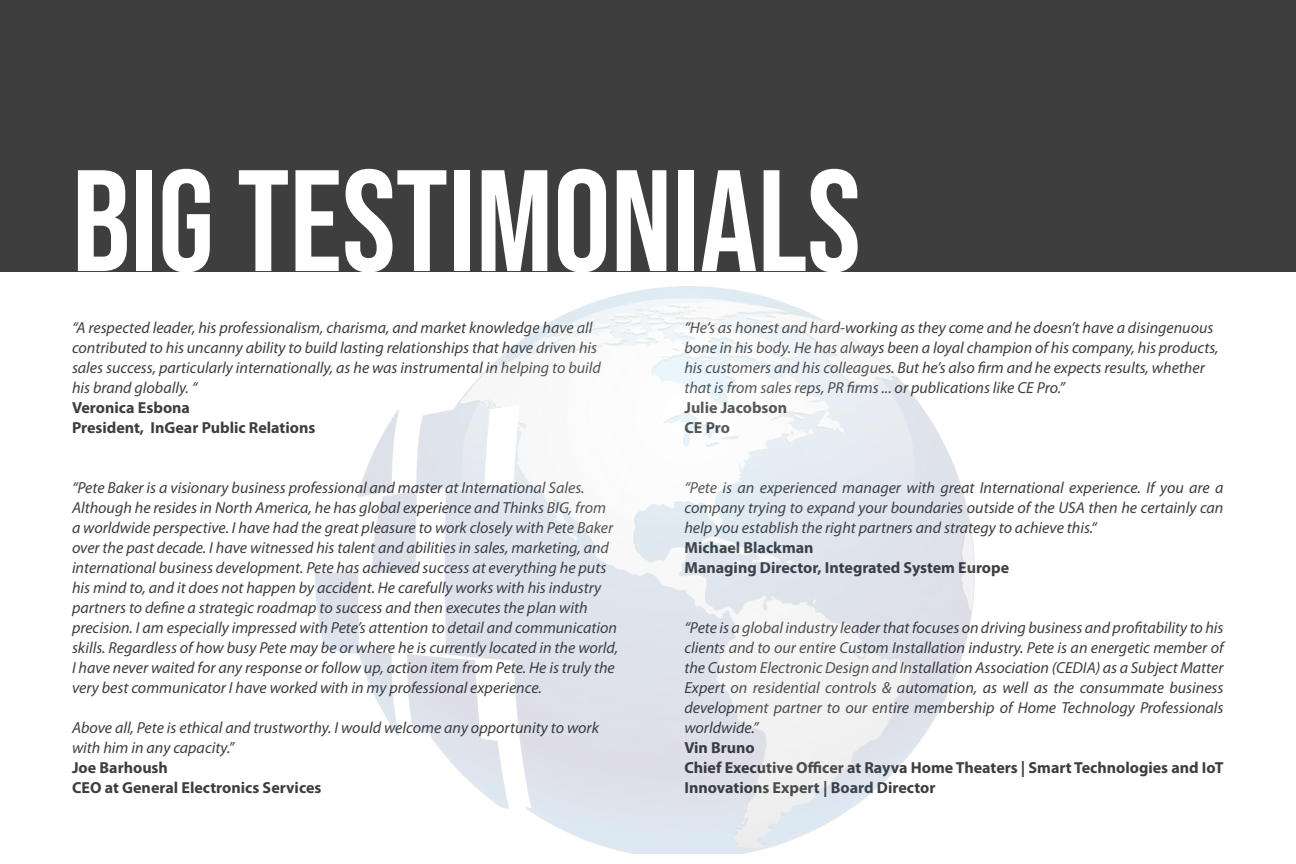
<style>
.page{position:relative;width:1296px;height:864px;background:#fff}
.page>*{position:absolute;margin:0;border:0;box-sizing:border-box;transform-origin:0 0}
.t1{font:144px "Bebas Neue";color:#fff}
.t2{font:italic 16px/20px "Myriad Pro";color:#3e3e3f}
.t3{font:700 16px/20px "Myriad Pro";color:#3e3e3f}
</style>
<div class="page">
<img style="left:237px;top:271px;width:820px;height:583px">
<div style="left:0;top:0;width:1296px;height:271px;background:#3e3e3f"></div>
<p class="t1" style="left:72px;top:140px;width:790px">big TESTIMONIALS</p>
<p class="t2" style="left:72px;top:317px;width:531px">“A respected leader, his professionalism, charisma, and market knowledge have all contributed to his uncanny ability to build lasting relationships that have driven his sales success, particularly internationally, as he was instrumental in helping to build his brand globally. “</p>
<p class="t3" style="left:72px;top:397px;width:120px">Veronica Esbona</p>
<p class="t3" style="left:72px;top:417px;width:245px">President, InGear Public Relations</p>
<p class="t2" style="left:72px;top:477px;width:548px">“Pete Baker is a visionary business professional and master at International Sales.<br>Although he resides in North America, he has global experience and Thinks BIG, from a worldwide perspective. I have had the great pleasure to work closely with Pete Baker over the past decade. I have witnessed his talent and abilities in sales, marketing, and international business development. Pete has achieved success at everything he puts his mind to, and it does not happen by accident. He carefully works with his industry partners to define a strategic roadmap to success and then executes the plan with precision. I am especially impressed with Pete’s attention to detail and communication skills. Regardless of how busy Pete may be or where he is currently located in the world, I have never waited for any response or follow up, action item from Pete. He is truly the very best communicator I have worked with in my professional experience.</p>
<p class="t2" style="left:72px;top:717px;width:528px">Above all, Pete is ethical and trustworthy. I would welcome any opportunity to work with him in any capacity.”</p>
<p class="t3" style="left:72px;top:757px;width:97px">Joe Barhoush</p>
<p class="t3" style="left:72px;top:777px;width:251px">CEO at General Electronics Services</p>
<p class="t2" style="left:684px;top:317px;width:536px">“He’s as honest and hard-working as they come and he doesn’t have a disingenuous bone in his body. He has always been a loyal champion of his company, his products, his customers and his colleagues. But he’s also firm and he expects results, whether that is from sales reps, PR firms ... or publications like CE Pro.”</p>
<p class="t3" style="left:684px;top:397px;width:104px">Julie Jacobson</p>
<p class="t3" style="left:684px;top:417px;width:47px">CE Pro</p>
<p class="t2" style="left:684px;top:477px;width:541px;text-align:justify">“Pete is an experienced manager with great International experience. If you are a company trying to expand your boundaries outside of the USA then he certainly can help you establish the right partners and strategy to achieve this.“</p>
<p class="t3" style="left:684px;top:537px;width:131px">Michael Blackman</p>
<p class="t3" style="left:684px;top:557px;width:326px">Managing Director, Integrated System Europe</p>
<p class="t2" style="left:684px;top:617px;width:541px;text-align:justify">“Pete is a global industry leader that focuses on driving business and profitability to his clients and to our entire Custom Installation industry. Pete is an energetic member of the Custom Electronic Design and Installation Association (CEDIA) as a Subject Matter Expert on residential controls &amp; automation, as well as the consummate business development partner to our entire membership of Home Technology Professionals worldwide.”</p>
<p class="t3" style="left:684px;top:737px;width:72px">Vin Bruno</p>
<p class="t3" style="left:684px;top:757px;width:541px">Chief Executive Officer at Rayva Home Theaters | Smart Technologies and IoT<br>Innovations Expert | Board Director</p>
</div>
